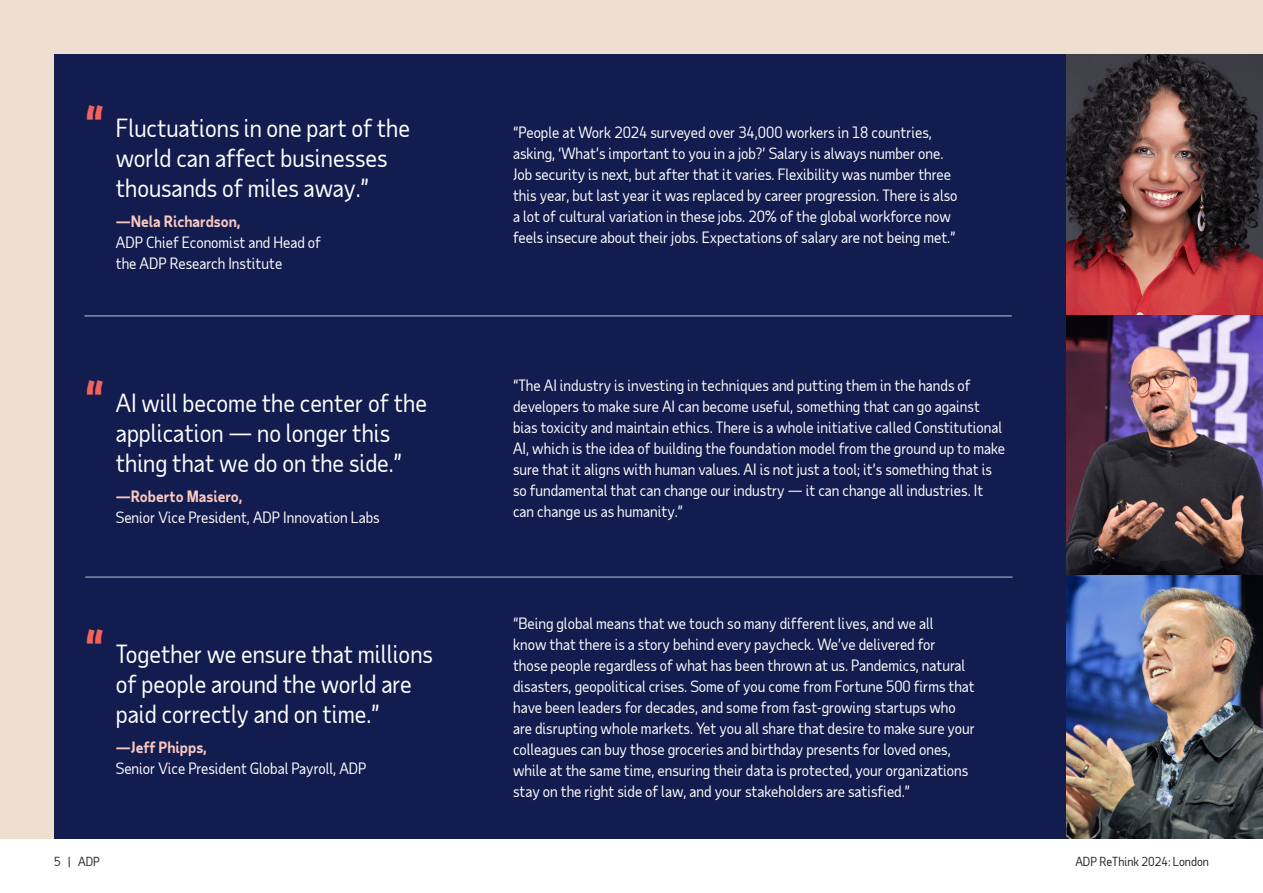
<style>
.page{position:relative;width:1263px;height:893px;background:#fff}
.page>*{position:absolute;margin:0;border:0;box-sizing:border-box;transform-origin:0 0}
.t1{font:700 45px "Taub Sans";color:#f2635d}
.t2{font:24px/30px "Taub Sans";color:#fff}
.t3{font:15px/21px "Taub Sans";color:#fff}
.t4{font:700 15px "Taub Sans";color:#fac8bf}
.t5{font:12px "Taub Sans";color:#222}
</style>
<div class="page">
<div style="left:0;top:0;width:1263px;height:839px;background:#efdfd1"></div>
<div style="left:54px;top:54px;width:1209px;height:785px;background:#121c4e"></div>
<img style="left:1066px;top:54px;width:197px;height:785px">
<hr style="left:84px;top:315px;width:928px;height:2px;background:#fff">
<hr style="left:85px;top:576px;width:928px;height:2px;background:#fff">
<h1 class="t1" style="left:84px;top:93px;width:21px">“</h1>
<h2 class="t2" style="left:116px;top:112px;width:296px">Fluctuations in one part of the world can affect businesses thousands of miles away.”</h2>
<p class="t4" style="left:116px;top:211px;width:126px">—Nela Richardson,</p>
<p class="t3" style="left:116px;top:231px;width:207px">ADP Chief Economist and Head of the ADP Research Institute</p>
<h1 class="t1" style="left:84px;top:369px;width:21px">“</h1>
<h2 class="t2" style="left:116px;top:387px;width:313px">AI will become the center of the application — no longer this thing that we do on the side.”</h2>
<p class="t4" style="left:116px;top:486px;width:128px">—Roberto Masiero,</p>
<p class="t3" style="left:116px;top:507px;width:265px">Senior Vice President, ADP Innovation Labs</p>
<h1 class="t1" style="left:84px;top:618px;width:21px">“</h1>
<h2 class="t2" style="left:116px;top:639px;width:319px">Together we ensure that millions of people around the world are paid correctly and on time.”</h2>
<p class="t4" style="left:116px;top:738px;width:93px">—Jeff Phipps,</p>
<p class="t3" style="left:116px;top:758px;width:252px">Senior Vice President Global Payroll, ADP</p>
<p class="t3" style="left:513px;top:122px;width:446px">“People at Work 2024 surveyed over 34,000 workers in 18 countries, asking, ‘What’s important to you in a job?’ Salary is always number one.<br>Job security is next, but after that it varies. Flexibility was number three this year, but last year it was replaced by career progression. There is also a lot of cultural variation in these jobs. 20% of the global workforce now feels insecure about their jobs. Expectations of salary are not being met.”</p>
<p class="t3" style="left:513px;top:375px;width:494px">“The AI industry is investing in techniques and putting them in the hands of developers to make sure AI can become useful, something that can go against bias toxicity and maintain ethics. There is a whole initiative called Constitutional AI, which is the idea of building the foundation model from the ground up to make sure that it aligns with human values. AI is not just a tool; it’s something that is so fundamental that can change our industry — it can change all industries. It can change us as humanity.”</p>
<p class="t3" style="left:513px;top:612px;width:463px">“Being global means that we touch so many different lives, and we all<br>know that there is a story behind every paycheck. We’ve delivered for<br>those people regardless of what has been thrown at us. Pandemics, natural disasters, geopolitical crises. Some of you come from Fortune 500 firms that have been leaders for decades, and some from fast-growing startups who are disrupting whole markets. Yet you all share that desire to make sure your colleagues can buy those groceries and birthday presents for loved ones, while at the same time, ensuring their data is protected, your organizations stay on the right side of law, and your stakeholders are satisfied.”</p>
<p class="t5" style="left:54px;top:854px;width:47px">5 | ADP</p>
<p class="t5" style="left:1075px;top:854px;width:135px">ADP ReThink 2024: London</p>
</div>
